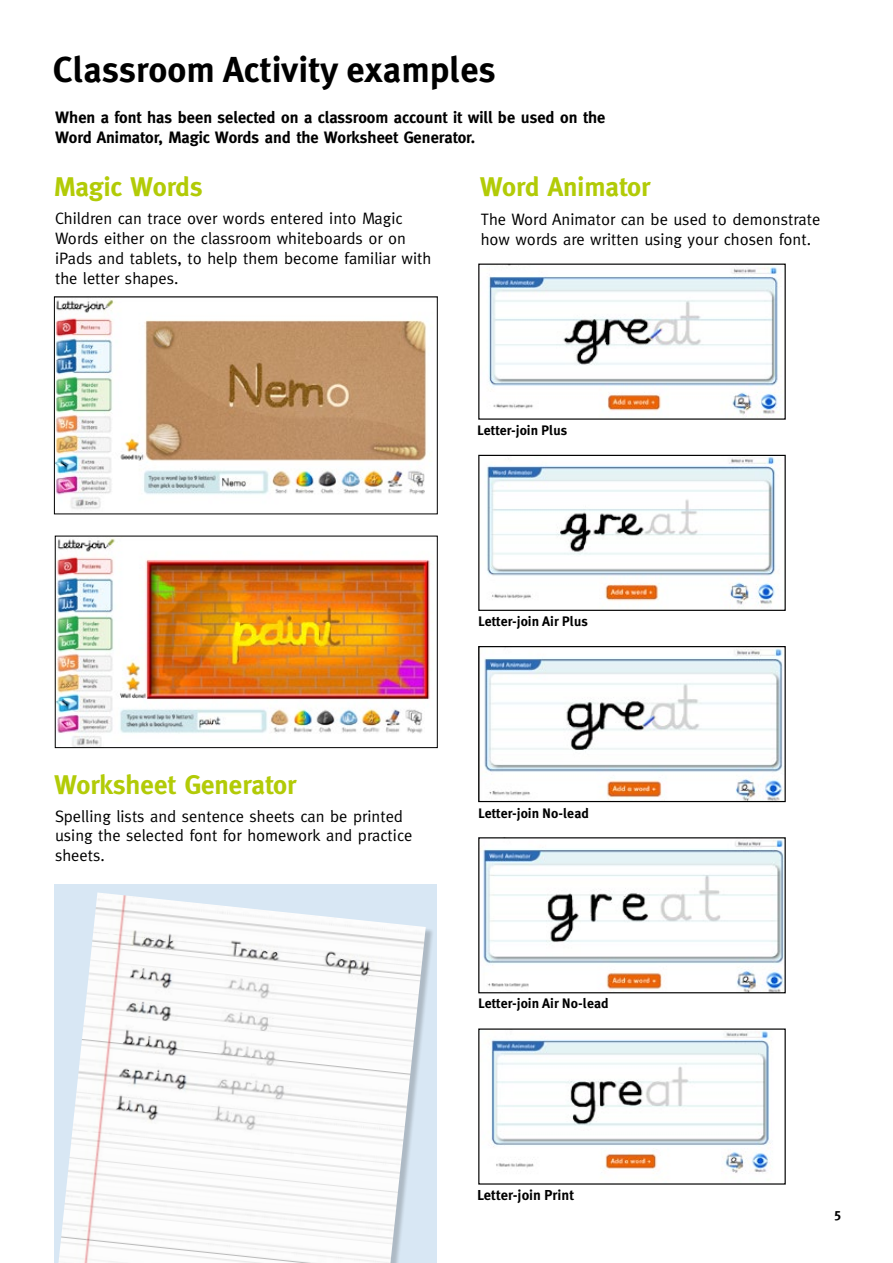
<style>
.page{position:relative;width:893px;height:1263px;background:#fff}
.page>*{position:absolute;margin:0;border:0;box-sizing:border-box;transform-origin:0 0}
.t1{font:700 36px "Meta Plus";color:#000}
.t2{font:700 27px "Meta";color:#b2cb07}
.t3{font:16.5px/19.8px "Meta";color:#000}
.t4{font:700 16.5px/19.8px "Meta";color:#000}
.t5{font:700 14.4px "Meta Plus";color:#000}
.t6{font:700 13.8px "Meta Plus";color:#000}
.t7{font:700 13.5px "Meta Plus";color:#000}
</style>
<div class="page">
<img style="left:56px;top:299px;width:371px;height:210px">
<img style="left:57px;top:538px;width:374px;height:208px">
<div style="left:55px;top:536px;width:382px;height:212px;border:1px solid #000"></div>
<div style="left:54px;top:884px;width:383px;height:379px;background:#d8e7f4"></div>
<img style="left:486px;top:457px;width:290px;height:148px">
<div style="left:478px;top:455px;width:308px;height:156px;border:1px solid #000"></div>
<img style="left:483px;top:840px;width:301px;height:151px">
<div style="left:478px;top:837px;width:308px;height:156px;border:1px solid #000"></div>
<img style="left:491px;top:1031px;width:280px;height:143px">
<img style="left:484px;top:648px;width:299px;height:152px">
<div style="left:478px;top:646px;width:308px;height:156px;border:1px solid #000"></div>
<img style="left:488px;top:267px;width:291px;height:148px">
<div style="left:59px;top:894px;width:375px;height:369px;background:#000;opacity:.2"></div>
<img style="left:58px;top:892px;width:368px;height:371px">
<h1 class="t1" style="left:53px;top:49px;width:444px">Classroom Activity examples</h1>
<p class="t4" style="left:55px;top:107px;width:552px">When a font has been selected on a classroom account it will be used on the<br>Word Animator, Magic Words and the Worksheet Generator.</p>
<h2 class="t2" style="left:54px;top:171px;width:150px">Magic Words</h2>
<h2 class="t2" style="left:480px;top:171px;width:172px">Word Animator</h2>
<p class="t3" style="left:55px;top:208px;width:378px">Children can trace over words entered into Magic Words either on the classroom whiteboards or on iPads and tablets, to help them become familiar with the letter shapes.</p>
<p class="t3" style="left:481px;top:210px;width:341px">The Word Animator can be used to demonstrate how words are written using your chosen font.</p>
<p class="t6" style="left:477px;top:422px;width:91px">Letter-join Plus</p>
<h2 class="t2" style="left:54px;top:769px;width:244px">Worksheet Generator</h2>
<p class="t3" style="left:55px;top:806px;width:359px">Spelling lists and sentence sheets can be printed using the selected font for homework and practice sheets.</p>
<p class="t6" style="left:478px;top:614px;width:111px">Letter-join Air Plus</p>
<p class="t6" style="left:478px;top:805px;width:112px">Letter-join No-lead</p>
<p class="t6" style="left:478px;top:995px;width:132px">Letter-join Air No-lead</p>
<p class="t5" style="left:477px;top:1186px;width:98px">Letter-join Print</p>
<p class="t7" style="left:834px;top:1205px;width:8px">5</p>
</div>
